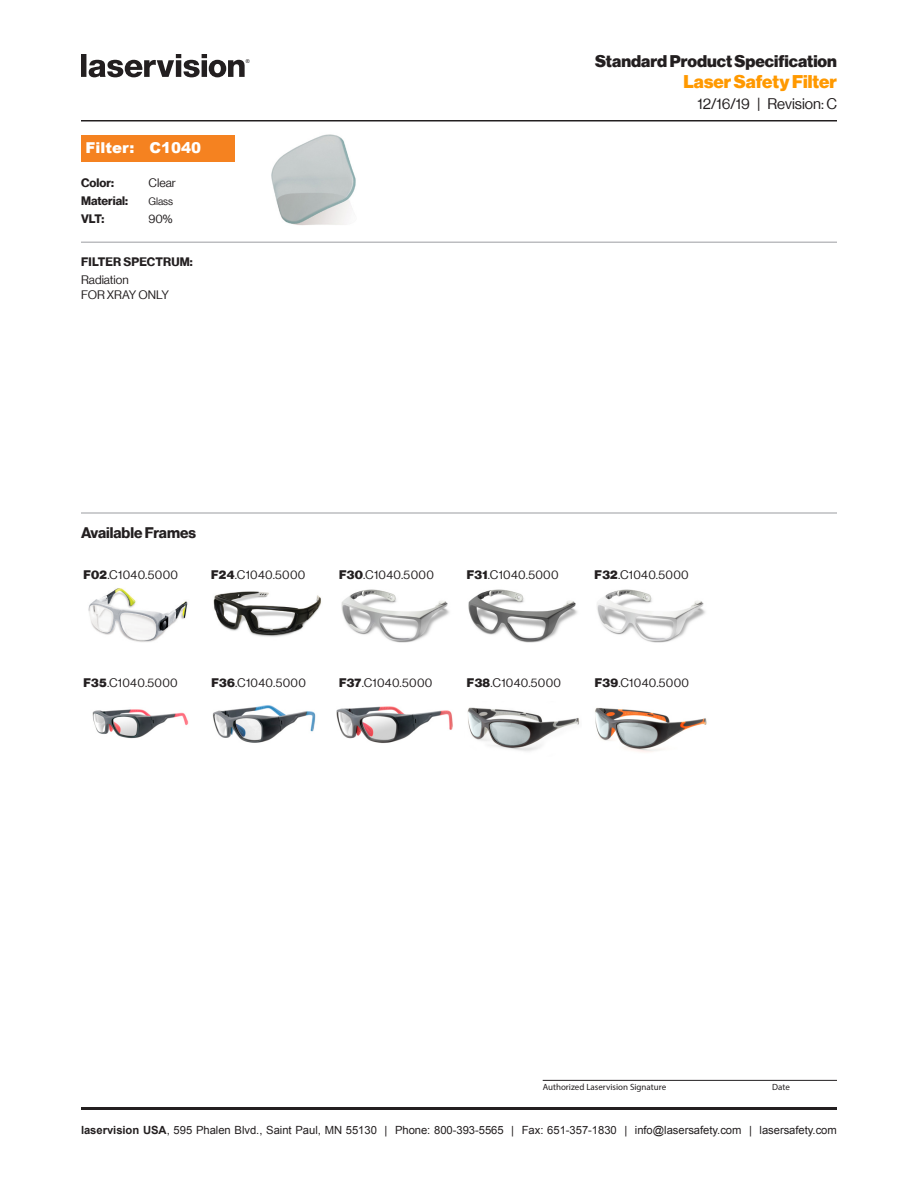
<style>
.page{position:relative;width:918px;height:1188px;background:#fff}
.page>*{position:absolute;margin:0;border:0;box-sizing:border-box;transform-origin:0 0}
.t1{font:18px "N Haas Grotesk DS Pro 95 Blk";color:#f90}
.t2{font:16.5px "N Haas Grotesk DS Pro 95 Blk";color:#231f20}
.t3{font:15px "N Haas Grotesk DS Pro 55 Rg";color:#231f20}
.t4{font:15px "N Haas Grotesk DS Pro 75 Bd";color:#231f20}
.t5{font:900 15px "Arial";color:#fff}
.t6{font:12.15px "N Haas Grotesk DS Pro 55 Rg";letter-spacing:.025em;color:#231f20}
.t7{font:12px "N Haas Grotesk DS Pro 75 Bd";color:#231f20}
.t8{font:12px "N Haas Grotesk DS Pro 55 Rg";color:#231f20}
.t9{font:11.25px "Arial";letter-spacing:-.005em;color:#231f20}
.t10{font:10.5px "N Haas Grotesk DS Pro 55 Rg";letter-spacing:-.005em;color:#231f20}
.t11{font:9px "Myriad Pro";color:#231f20}
.Page_-_Header{font:5.25px "Arial";color:#231f20}
.s1{font-family:"N Haas Grotesk DS Pro 95 Blk"}
.s2{font-weight:700}
</style>
<div class="page">
<svg style="left:81px;top:54px;width:164px;height:23px"></svg>
<hr style="left:81px;top:1107px;width:756px;height:3px;background:#231f20">
<hr style="left:81px;top:120px;width:756px;height:2px;background:#231f20">
<hr style="left:81px;top:242px;width:756px;height:1px;background:#bcbdc0">
<hr style="left:81px;top:512px;width:756px;height:2px;background:#bcbdc0">
<hr style="left:543px;top:1080px;width:294px;height:1px;background:#231f20">
<img style="left:271px;top:134px;width:85px;height:91px">
<div style="left:81px;top:135px;width:154px;height:26px;background:#f58220"></div>
<img style="left:88px;top:588px;width:100px;height:54px">
<img style="left:213px;top:591px;width:108px;height:46px">
<img style="left:341px;top:589px;width:109px;height:54px">
<img style="left:468px;top:589px;width:110px;height:54px">
<img style="left:597px;top:589px;width:109px;height:54px">
<img style="left:467px;top:707px;width:113px;height:45px">
<img style="left:595px;top:707px;width:112px;height:45px">
<img style="left:92px;top:709px;width:97px;height:30px">
<img style="left:212px;top:705px;width:104px;height:38px">
<img style="left:337px;top:706px;width:116px;height:37px">
<p class="t5" style="left:86px;top:137px;width:117px">Filter: C1040</p>
<p class="t7" style="left:81px;top:176px;width:34px">Color:</p>
<p class="t8" style="left:148px;top:176px;width:29px">Clear</p>
<p class="t7" style="left:81px;top:194px;width:49px">Material:</p>
<p class="t10" style="left:148px;top:195px;width:26px">Glass</p>
<p class="t7" style="left:81px;top:212px;width:25px">VLT:</p>
<p class="t8" style="left:148px;top:212px;width:26px">90%</p>
<p class="t7" style="left:81px;top:255px;width:113px">FILTER SPECTRUM:</p>
<p class="t8" style="left:81px;top:273px;width:49px">Radiation</p>
<p class="t8" style="left:81px;top:288px;width:90px">FOR XRAY ONLY</p>
<p class="Page_-_Header" style="left:246px;top:58px;width:5px">®</p>
<p class="t2" style="left:595px;top:51px;width:243px">Standard Product Specification</p>
<p class="t1" style="left:683px;top:71px;width:155px">Laser Safety Filter</p>
<p class="t3" style="left:698px;top:95px;width:141px">12/16/19 | Revision: C</p>
<p class="t4" style="left:81px;top:524px;width:117px">Available Frames</p>
<p class="t6" style="left:83px;top:568px;width:96px"><span class="s1">F02</span>.C1040.5000</p>
<p class="t6" style="left:211px;top:568px;width:96px"><span class="s1">F24</span>.C1040.5000</p>
<p class="t6" style="left:339px;top:568px;width:96px"><span class="s1">F30</span>.C1040.5000</p>
<p class="t6" style="left:467px;top:568px;width:93px"><span class="s1">F31</span>.C1040.5000</p>
<p class="t6" style="left:595px;top:568px;width:96px"><span class="s1">F32</span>.C1040.5000</p>
<p class="t6" style="left:83px;top:676px;width:96px"><span class="s1">F35</span>.C1040.5000</p>
<p class="t6" style="left:211px;top:676px;width:96px"><span class="s1">F36</span>.C1040.5000</p>
<p class="t6" style="left:339px;top:676px;width:95px"><span class="s1">F37</span>.C1040.5000</p>
<p class="t6" style="left:467px;top:676px;width:96px"><span class="s1">F38</span>.C1040.5000</p>
<p class="t6" style="left:595px;top:676px;width:96px"><span class="s1">F39</span>.C1040.5000</p>
<p class="t11" style="left:543px;top:1082px;width:125px">Authorized Laservision Signature</p>
<p class="t11" style="left:772px;top:1082px;width:19px">Date</p>
<p class="t9" style="left:81px;top:1122px;width:757px"><span class="s2">laservision USA</span>, 595 Phalen Blvd., Saint Paul, MN 55130 | Phone: 800-393-5565 | Fax: 651-357-1830 | info@lasersafety.com | lasersafety.com</p>
</div>
